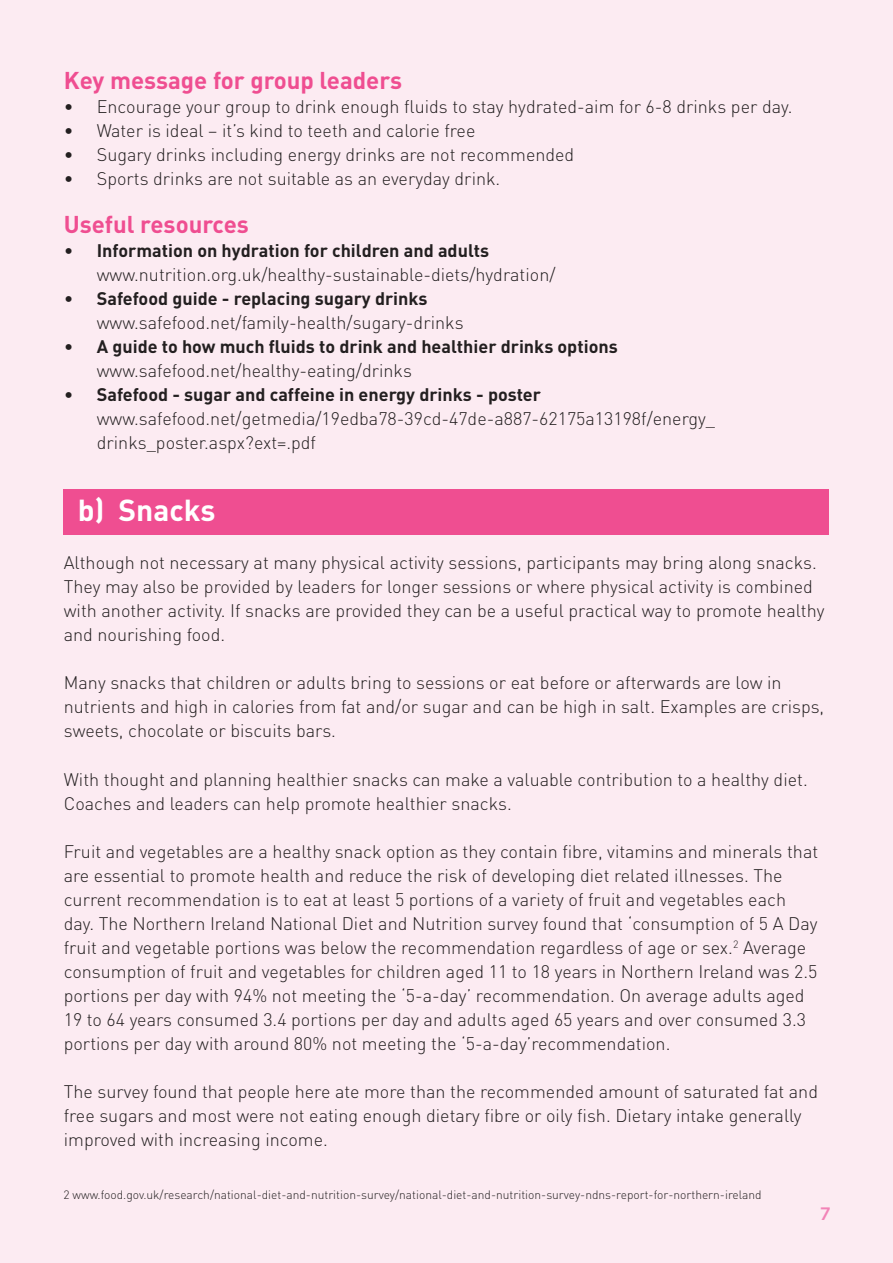
<style>
.page{position:relative;width:893px;height:1263px;background:#fcebf2}
.page>*{position:absolute;margin:0;border:0;box-sizing:border-box;transform-origin:0 0}
.t1{font:700 30px "DIN";color:#fff}
.t2{font:700 24px "DIN";color:#ef4e91}
.t3{font:300 18px/24px "DIN";color:#231f20}
.t4{font:700 18px "DIN";color:#231f20}
.t5{font:500 18px "Gotham";color:#ef59a1}
.t6{font:300 12px "DIN";color:#231f20}
.s1{font-weight:300}
</style>
<div class="page">
<div style="left:63px;top:490px;width:766px;height:45px;background:#ef4e91"></div>
<p class="t2" style="left:64px;top:65px;width:340px">Key message for group leaders</p>
<p class="t3" style="left:64px;top:95px;width:730px">• Encourage your group to drink enough fluids to stay hydrated-aim for 6-8 drinks per day.</p>
<p class="t3" style="left:64px;top:119px;width:413px">• Water is ideal – it’s kind to teeth and calorie free</p>
<p class="t3" style="left:64px;top:143px;width:512px">• Sugary drinks including energy drinks are not recommended</p>
<p class="t3" style="left:64px;top:167px;width:438px">• Sports drinks are not suitable as an everyday drink.</p>
<p class="t2" style="left:64px;top:209px;width:187px">Useful resources</p>
<p class="t4" style="left:64px;top:239px;width:427px"><span class="s1">•</span> Information on hydration for children and adults</p>
<p class="t3" style="left:97px;top:263px;width:460px">www.nutrition.org.uk/healthy-sustainable-diets/hydration/</p>
<p class="t4" style="left:64px;top:287px;width:365px"><span class="s1">•</span> Safefood guide - replacing sugary drinks</p>
<p class="t3" style="left:97px;top:311px;width:368px">www.safefood.net/family-health/sugary-drinks</p>
<p class="t4" style="left:64px;top:335px;width:555px"><span class="s1">•</span> A guide to how much fluids to drink and healthier drinks options</p>
<p class="t3" style="left:97px;top:359px;width:317px">www.safefood.net/healthy-eating/drinks</p>
<p class="t4" style="left:64px;top:383px;width:479px"><span class="s1">•</span> Safefood - sugar and caffeine in energy drinks - poster</p>
<p class="t3" style="left:97px;top:407px;width:620px">www.safefood.net/getmedia/19edba78-39cd-47de-a887-62175a13198f/energy_ drinks_poster.aspx?ext=.pdf</p>
<p class="t1" style="left:78px;top:491px;width:139px">b) Snacks</p>
<p class="t3" style="left:64px;top:551px;width:762px">Although not necessary at many physical activity sessions, participants may bring along snacks.<br>They may also be provided by leaders for longer sessions or where physical activity is combined with another activity. If snacks are provided they can be a useful practical way to promote healthy and nourishing food.</p>
<p class="t3" style="left:64px;top:671px;width:762px">Many snacks that children or adults bring to sessions or eat before or afterwards are low in nutrients and high in calories from fat and/or sugar and can be high in salt. Examples are crisps, sweets, chocolate or biscuits bars.</p>
<p class="t3" style="left:64px;top:767px;width:745px">With thought and planning healthier snacks can make a valuable contribution to a healthy diet.<br>Coaches and leaders can help promote healthier snacks.</p>
<p class="t3" style="left:64px;top:839px;width:756px">Fruit and vegetables are a healthy snack option as they contain fibre, vitamins and minerals that are essential to promote health and reduce the risk of developing diet related illnesses. The current recommendation is to eat at least 5 portions of a variety of fruit and vegetables each day. The Northern Ireland National Diet and Nutrition survey found that ‘consumption of 5 A Day fruit and vegetable portions was below the recommendation regardless of age or sex.<sup>2</sup> Average consumption of fruit and vegetables for children aged 11 to 18 years in Northern Ireland was 2.5 portions per day with 94% not meeting the ‘5-a-day’ recommendation. On average adults aged 19 to 64 years consumed 3.4 portions per day and adults aged 65 years and over consumed 3.3 portions per day with around 80% not meeting the ‘5-a-day’recommendation.</p>
<p class="t3" style="left:64px;top:1079px;width:756px">The survey found that people here ate more than the recommended amount of saturated fat and free sugars and most were not eating enough dietary fibre or oily fish. Dietary intake generally improved with increasing income.</p>
<p class="t6" style="left:63px;top:1187px;width:700px">2 www.food.gov.uk/research/national-diet-and-nutrition-survey/national-diet-and-nutrition-survey-ndns-report-for-northern-ireland</p>
<p class="t5" style="left:820px;top:1203px;width:12px">7</p>
</div>
